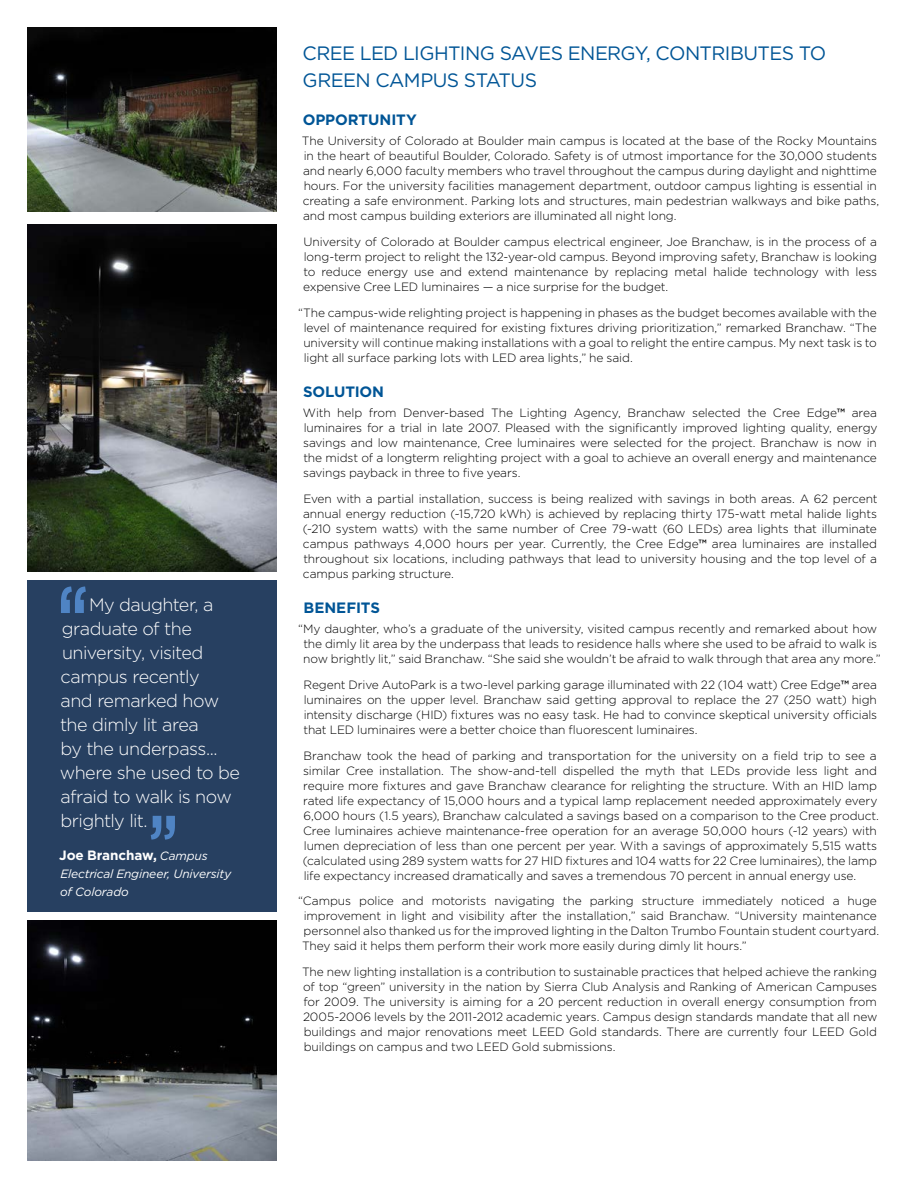
<style>
.page{position:relative;width:918px;height:1188px;background:#fff}
.page>*{position:absolute;margin:0;border:0;box-sizing:border-box;transform-origin:0 0}
.t1{font:19.35px "Gotham";letter-spacing:-.035em;color:#005596}
.t2{font:300 18px/24px "Gotham";letter-spacing:-.03em;color:#fff}
.t3{font:700 15px "Gotham";letter-spacing:-.005em;color:#005596}
.t4{font:700 13.5px "Gotham";letter-spacing:-.01em;color:#fff}
.t5{font:300 12px/15px "Gotham";letter-spacing:-.01em;color:#000;text-align:justify}
.t6{font:italic 12px/18px "Gotham";letter-spacing:-.015em;color:#fff}
.s1{font-weight:400;font-style:italic;font-size:12px}
.s2{font-weight:500}
</style>
<div class="page">
<img style="left:27px;top:920px;width:250px;height:241px">
<img style="left:27px;top:27px;width:250px;height:185px">
<div style="left:27px;top:580px;width:250px;height:332px;background:#274061"></div>
<svg style="left:61px;top:586px;width:25px;height:27px"></svg>
<svg style="left:151px;top:816px;width:24px;height:24px"></svg>
<img style="left:27px;top:225px;width:250px;height:347px">
<h2 class="t2" style="left:60px;top:593px;width:182px;text-indent:29px">My daughter, a graduate of the university, visited campus recently<br>and remarked how the dimly lit area<br>by the underpass... where she used to be afraid to walk is now brightly lit.</h2>
<p class="t4" style="left:59px;top:847px;width:150px">JOE BRANCHAW, <span class="s1">Campus</span></p>
<p class="t6" style="left:60px;top:865px;width:173px">Electrical Engineer, University of Colorado</p>
<h1 class="t1" style="left:303px;top:41px;width:14px">CREE</h1>
<h1 class="t1" style="left:360px;top:41px;width:101px">LED LIG HTING</h1>
<h1 class="t1" style="left:500px;top:41px;width:83px">SAVES ENERG</h1>
<h1 class="t1" style="left:635px;top:41px;width:35px">Y, CONTRIBUTES</h1>
<h1 class="t1" style="left:799px;top:41px;width:14px">TO</h1>
<h1 class="t1" style="left:303px;top:68px;width:14px">GREEN</h1>
<h1 class="t1" style="left:375px;top:68px;width:16px">CAM</h1>
<h1 class="t1" style="left:420px;top:68px;width:57px">PUS STATUS</h1>
<p class="t3" style="left:303px;top:110px;width:67px">OPPORTUNITY</p>
<p class="t5" style="left:302px;top:133px;width:579px;text-align:left">The University of Colorado at Boulder main campus is located at the base of the Rocky Mountains in the heart of beautiful Boulder, Colorado. Safety is of utmost importance for the 30,000 students and nearly 6,000 faculty members who travel throughout the campus during daylight and nighttime hours. For the university facilities management department, outdoor campus lighting is essential in creating a safe environment. Parking lots and structures, main pedestrian walkways and bike paths, and most campus building exteriors are illuminated all night long.</p>
<p class="t5" style="left:303px;top:234px;width:576px">University of Colorado at Boulder campus electrical engineer, Joe Branchaw, is in the process of a long-term project to relight the 132-year-old campus. Beyond improving safety, Branchaw is looking to reduce energy use and extend maintenance by replacing metal halide technology with less expensive Cree LED luminaires — a nice surprise for the budget.</p>
<p class="t5" style="left:303px;top:305px;width:575px;text-indent:-5px">“The campus-wide relighting project is happening in phases as the budget becomes available with the level of maintenance required for existing fixtures driving prioritization,” remarked Branchaw. “The university will continue making installations with a goal to relight the entire campus. My next task is to light all surface parking lots with LED area lights,” he said.</p>
<p class="t3" style="left:303px;top:381px;width:42px">SO LUTION</p>
<p class="t5" style="left:303px;top:405px;width:576px">With help from Denver-based The Lighting Agency, Branchaw selected the Cree Edge<span class="s2">™</span> area luminaires for a trial in late 2007. Pleased with the significantly improved lighting quality, energy savings and low maintenance, Cree luminaires were selected for the project. Branchaw is now in the midst of a longterm relighting project with a goal to achieve an overall energy and maintenance savings payback in three to five years.</p>
<p class="t5" style="left:303px;top:491px;width:576px">Even with a partial installation, success is being realized with savings in both areas. A 62 percent annual energy reduction (~15,720 kWh) is achieved by replacing thirty 175-watt metal halide lights (~210 system watts) with the same number of Cree 79-watt (60 LEDs) area lights that illuminate campus pathways 4,000 hours per year. Currently, the Cree Edge<span class="s2">™</span> area luminaires are installed throughout six locations, including pathways that lead to university housing and the top level of a campus parking structure.</p>
<p class="t3" style="left:304px;top:597px;width:22px">BENE</p>
<p class="t3" style="left:346px;top:597px;width:18px">FITS</p>
<p class="t5" style="left:298px;top:621px;width:584px;text-align:center">“My daughter, who’s a graduate of the university, visited campus recently and remarked about how the dimly lit area by the underpass that leads to residence halls where she used to be afraid to walk is now brightly lit,” said Branchaw. “She said she wouldn’t be afraid to walk through that area any more.”</p>
<p class="t5" style="left:303px;top:677px;width:575px">Regent Drive AutoPark is a two-level parking garage illuminated with 22 (104 watt) Cree Edge<span class="s2">™</span> area luminaires on the upper level. Branchaw said getting approval to replace the 27 (250 watt) high intensity discharge (HID) fixtures was no easy task. He had to convince skeptical university officials that LED luminaires were a better choice than fluorescent luminaires.</p>
<p class="t5" style="left:303px;top:748px;width:578px;text-align:left">Branchaw took the head of parking and transportation for the university on a field trip to see a similar Cree installation. The show-and-tell dispelled the myth that LEDs provide less light and require more fixtures and gave Branchaw clearance for relighting the structure. With an HID lamp rated life expectancy of 15,000 hours and a typical lamp replacement needed approximately every 6,000 hours (1.5 years), Branchaw calculated a savings based on a comparison to the Cree product.<br>Cree luminaires achieve maintenance-free operation for an average 50,000 hours (~12 years) with lumen depreciation of less than one percent per year. With a savings of approximately 5,515 watts (calculated using 289 system watts for 27 HID fixtures and 104 watts for 22 Cree luminaires), the lamp life expectancy increased dramatically and saves a tremendous 70 percent in annual energy use.</p>
<p class="t5" style="left:302px;top:893px;width:579px;text-align:left;text-indent:-4px">“Campus police and motorists navigating the parking structure immediately noticed a huge improvement in light and visibility after the installation,” said Branchaw. “University maintenance personnel also thanked us for the improved lighting in the Dalton Trumbo Fountain student courtyard.<br>They said it helps them perform their work more easily during dimly lit hours.”</p>
<p class="t5" style="left:302px;top:964px;width:577px">The new lighting installation is a contribution to sustainable practices that helped achieve the ranking of top “green” university in the nation by Sierra Club Analysis and Ranking of American Campuses for 2009. The university is aiming for a 20 percent reduction in overall energy consumption from 2005-2006 levels by the 2011-2012 academic years. Campus design standards mandate that all new buildings and major renovations meet LEED Gold standards. There are currently four LEED Gold buildings on campus and two LEED Gold submissions.</p>
</div>
